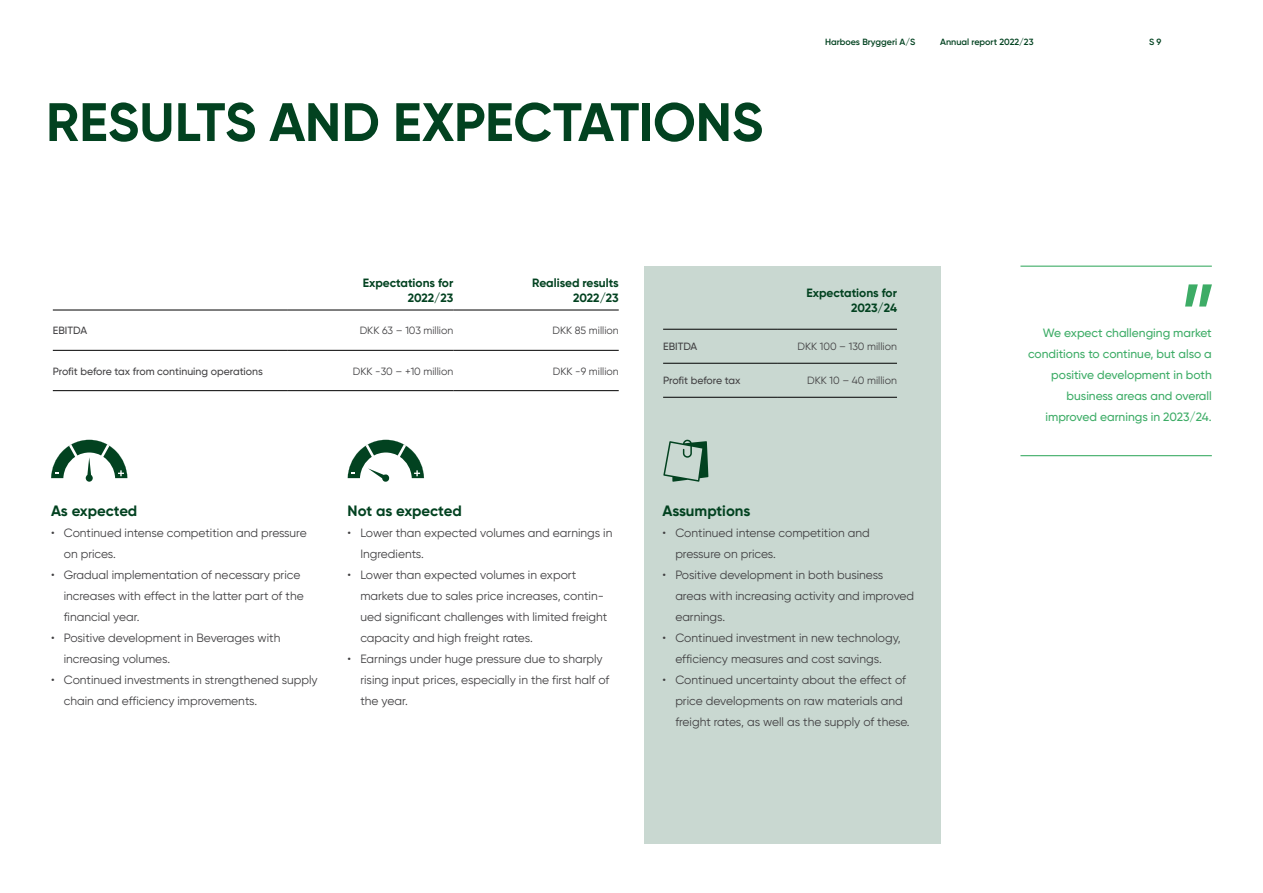
<style>
.page{position:relative;width:1263px;height:893px;background:#fff}
.page>*{position:absolute;margin:0;border:0;box-sizing:border-box;transform-origin:0 0}
.Headline{font:700 54px "Gilroy Office";letter-spacing:-.005em;color:#024220}
.Mellem_rubrik{font:700 15px "Gilroy Office";letter-spacing:-.005em;color:#024220}
.t1{font:12px/21px "Gilroy Office";color:#414042}
.Brødtekst_8_14_align{font:500 12px/21px "Gilroy Office";color:#3dac66;text-align:right}
.Mellem_rubrik-2{font:700 12px/15px "Gilroy Office";letter-spacing:-.005em;color:#024220;text-align:right}
.Grafer__Tabeller{font:10.5px "Gilroy Office";color:#414042}
.Grafer__Tabeller-2{font:500 10.5px "Gilroy Office";color:#414042}
.t2{font:600 9px "Gilroy Office";color:#024220}
</style>
<div class="page">
<div style="left:644px;top:266px;width:297px;height:577px;background:#c9d8d1"></div>
<hr style="left:53px;top:310px;width:235px;height:1px;background:#000">
<hr style="left:288px;top:310px;width:165px;height:1px;background:#000">
<hr style="left:453px;top:310px;width:166px;height:1px;background:#000">
<hr style="left:53px;top:350px;width:235px;height:1px;background:#000">
<hr style="left:288px;top:350px;width:165px;height:1px;background:#000">
<hr style="left:453px;top:350px;width:166px;height:1px;background:#000">
<hr style="left:53px;top:390px;width:235px;height:1px;background:#000">
<hr style="left:288px;top:390px;width:165px;height:1px;background:#000">
<hr style="left:453px;top:390px;width:166px;height:1px;background:#000">
<hr style="left:663px;top:329px;width:115px;height:1px;background:#000">
<hr style="left:778px;top:329px;width:119px;height:1px;background:#000">
<hr style="left:663px;top:363px;width:115px;height:1px;background:#000">
<hr style="left:778px;top:363px;width:119px;height:1px;background:#000">
<hr style="left:663px;top:397px;width:115px;height:1px;background:#000">
<hr style="left:778px;top:397px;width:119px;height:1px;background:#000">
<svg style="left:663px;top:440px;width:45px;height:42px"></svg>
<svg style="left:51px;top:440px;width:76px;height:42px"></svg>
<svg style="left:348px;top:440px;width:76px;height:42px"></svg>
<hr style="left:1020px;top:266px;width:192px;height:1px;background:#28a355">
<hr style="left:1020px;top:455px;width:192px;height:1px;background:#28a355">
<svg style="left:1185px;top:284px;width:27px;height:23px"></svg>
<p class="Headline" style="left:46px;top:88px;width:719px">RESULTS AND EXPECTATIONS</p>
<p class="t2" style="left:825px;top:36px;width:92px">Harboes Bryggeri A/S</p>
<p class="t2" style="left:940px;top:36px;width:95px">Annual report 2022/23</p>
<p class="t2" style="left:1149px;top:36px;width:14px">S 9</p>
<p class="Mellem_rubrik-2" style="left:363px;top:275px;width:92px">Expectations for<br>2022/23</p>
<p class="Mellem_rubrik-2" style="left:532px;top:275px;width:88px">Realised results<br>2022/23</p>
<p class="Mellem_rubrik-2" style="left:806px;top:285px;width:92px">Expectations for<br>2023/24</p>
<p class="Grafer__Tabeller-2" style="left:53px;top:324px;width:36px">EBITDA</p>
<p class="Grafer__Tabeller" style="left:360px;top:324px;width:95px">DKK 63 – 103 million</p>
<p class="Grafer__Tabeller" style="left:553px;top:324px;width:68px">DKK 85 million</p>
<p class="Grafer__Tabeller-2" style="left:53px;top:365px;width:212px">Profit before tax from continuing operations</p>
<p class="Grafer__Tabeller" style="left:353px;top:365px;width:102px">DKK -30 – +10 million</p>
<p class="Grafer__Tabeller" style="left:553px;top:365px;width:67px">DKK -9 million</p>
<p class="Grafer__Tabeller-2" style="left:663px;top:340px;width:36px">EBITDA</p>
<p class="Grafer__Tabeller" style="left:797px;top:340px;width:101px">DKK 100 – 130 million</p>
<p class="Grafer__Tabeller-2" style="left:663px;top:374px;width:79px">Profit before tax</p>
<p class="Grafer__Tabeller" style="left:807px;top:374px;width:91px">DKK 10 – 40 million</p>
<p class="Mellem_rubrik" style="left:51px;top:501px;width:88px">As expected</p>
<p class="t1" style="left:64px;top:522px;width:244px;text-indent:-13px">• Continued intense competition and pressure on prices.</p>
<p class="t1" style="left:64px;top:564px;width:241px;text-indent:-13px">• Gradual implementation of necessary price increases with effect in the latter part of the financial year.</p>
<p class="t1" style="left:64px;top:627px;width:218px;text-indent:-13px">• Positive development in Beverages with increasing volumes.</p>
<p class="t1" style="left:64px;top:669px;width:255px;text-indent:-13px">• Continued investments in strengthened supply chain and efficiency improvements.</p>
<p class="Mellem_rubrik" style="left:348px;top:501px;width:116px">Not as expected</p>
<p class="t1" style="left:360px;top:522px;width:254px;text-indent:-13px">• Lower than expected volumes and earnings in<br>Ingredients.</p>
<p class="t1" style="left:360px;top:564px;width:248px;text-indent:-13px">• Lower than expected volumes in export markets due to sales price increases, contin&shy;ued significant challenges with limited freight capacity and high freight rates.</p>
<p class="t1" style="left:360px;top:648px;width:250px;text-indent:-13px">• Earnings under huge pressure due to sharply rising input prices, especially in the first half of the year.</p>
<p class="Mellem_rubrik" style="left:663px;top:501px;width:89px">Assumptions</p>
<p class="t1" style="left:675px;top:522px;width:196px;text-indent:-13px">• Continued intense competition and pressure on prices.</p>
<p class="t1" style="left:675px;top:564px;width:240px;text-indent:-13px">• Positive development in both business areas with increasing activity and improved earnings.</p>
<p class="t1" style="left:663px;top:627px;width:240px;text-align:center">• Continued investment in new technology, efficiency measures and cost savings.</p>
<p class="t1" style="left:675px;top:669px;width:236px;text-indent:-13px">• Continued uncertainty about the effect of price developments on raw materials and freight rates, as well as the supply of these.</p>
<p class="Brødtekst_8_14_align" style="left:1028px;top:323px;width:185px">We expect challenging market conditions to continue, but also a positive development in both business areas and overall improved earnings in 2023/24.</p>
</div>
